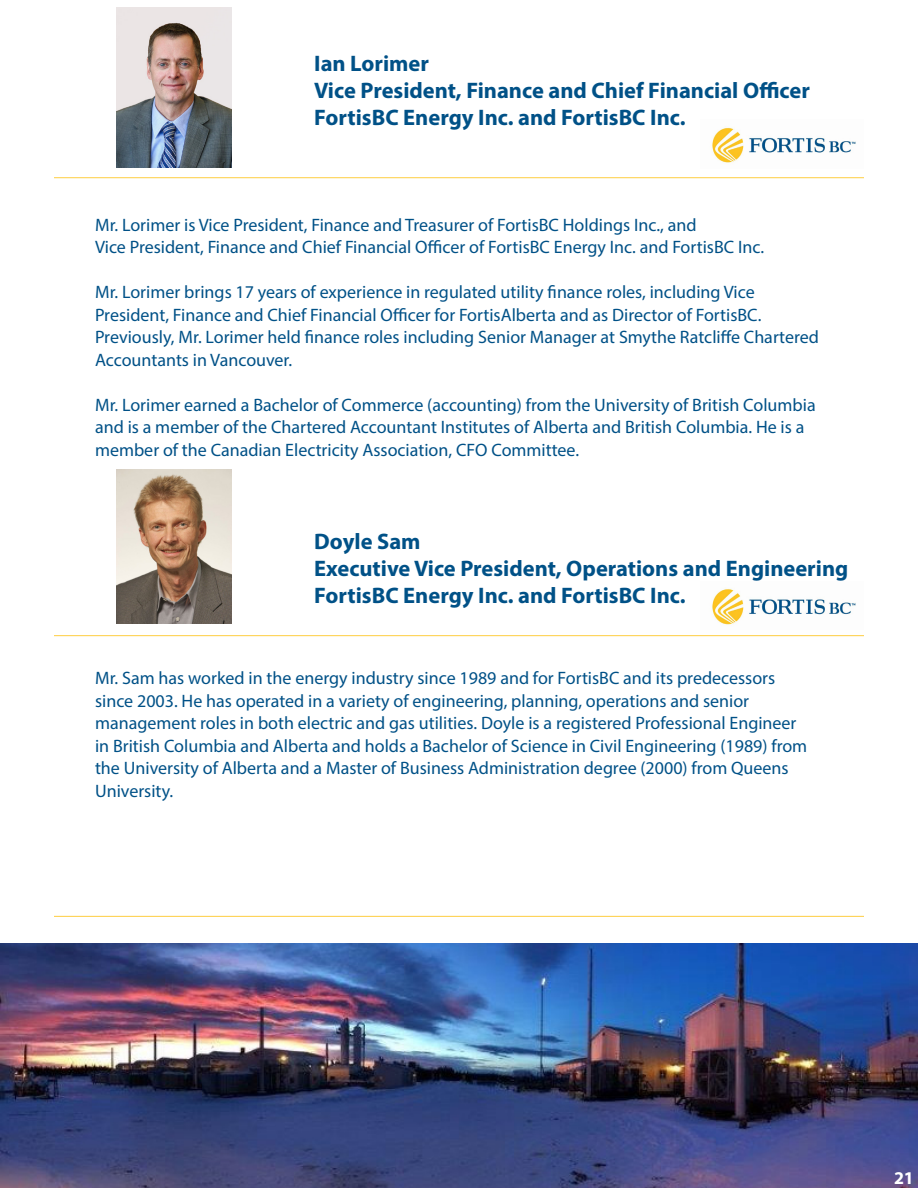
<style>
.page{position:relative;width:918px;height:1188px;background:#fff}
.page>*{position:absolute;margin:0;border:0;box-sizing:border-box;transform-origin:0 0}
.BODY{font:700 22.5px "Myriad Pro";color:#005187}
.BODY-2{font:18px/22.5px "Myriad Pro";color:#005187}
.BODY-3{font:700 18px "Myriad Pro";color:#fff}
</style>
<div class="page">
<hr style="left:54px;top:177px;width:810px;height:1px;background:#fed356">
<hr style="left:54px;top:916px;width:810px;height:1px;background:#fed356">
<img style="left:117px;top:8px;width:114px;height:160px">
<img style="left:0;top:944px;width:918px;height:244px">
<hr style="left:54px;top:635px;width:810px;height:1px;background:#fed356">
<img style="left:117px;top:470px;width:114px;height:153px">
<img style="left:712px;top:589px;width:144px;height:36px">
<img style="left:712px;top:127px;width:144px;height:36px">
<p class="BODY" style="left:314px;top:49px;width:116px">Ian Lorimer</p>
<p class="BODY" style="left:314px;top:76px;width:497px">Vice President, Finance and Chief Financial Officer</p>
<p class="BODY" style="left:314px;top:103px;width:373px">FortisBC Energy Inc. and FortisBC Inc.</p>
<p class="BODY-2" style="left:95px;top:213px;width:671px">Mr. Lorimer is Vice President, Finance and Treasurer of FortisBC Holdings Inc., and<br>Vice President, Finance and Chief Financial Officer of FortisBC Energy Inc. and FortisBC Inc.</p>
<p class="BODY-2" style="left:95px;top:281px;width:726px">Mr. Lorimer brings 17 years of experience in regulated utility finance roles, including Vice President, Finance and Chief Financial Officer for FortisAlberta and as Director of FortisBC.<br>Previously, Mr. Lorimer held finance roles including Senior Manager at Smythe Ratcliffe Chartered Accountants in Vancouver.</p>
<p class="BODY-2" style="left:95px;top:393px;width:722px">Mr. Lorimer earned a Bachelor of Commerce (accounting) from the University of British Columbia and is a member of the Chartered Accountant Institutes of Alberta and British Columbia. He is a member of the Canadian Electricity Association, CFO Committee.</p>
<p class="BODY" style="left:314px;top:527px;width:108px">Doyle Sam</p>
<p class="BODY" style="left:314px;top:554px;width:536px">Executive Vice President, Operations and Engineering</p>
<p class="BODY" style="left:314px;top:581px;width:373px">FortisBC Energy Inc. and FortisBC Inc.</p>
<p class="BODY-2" style="left:95px;top:667px;width:714px">Mr. Sam has worked in the energy industry since 1989 and for FortisBC and its predecessors since 2003. He has operated in a variety of engineering, planning, operations and senior management roles in both electric and gas utilities. Doyle is a registered Professional Engineer in British Columbia and Alberta and holds a Bachelor of Science in Civil Engineering (1989) from the University of Alberta and a Master of Business Administration degree (2000) from Queens University.</p>
<p class="BODY-3" style="left:894px;top:1166px;width:21px">21</p>
</div>
